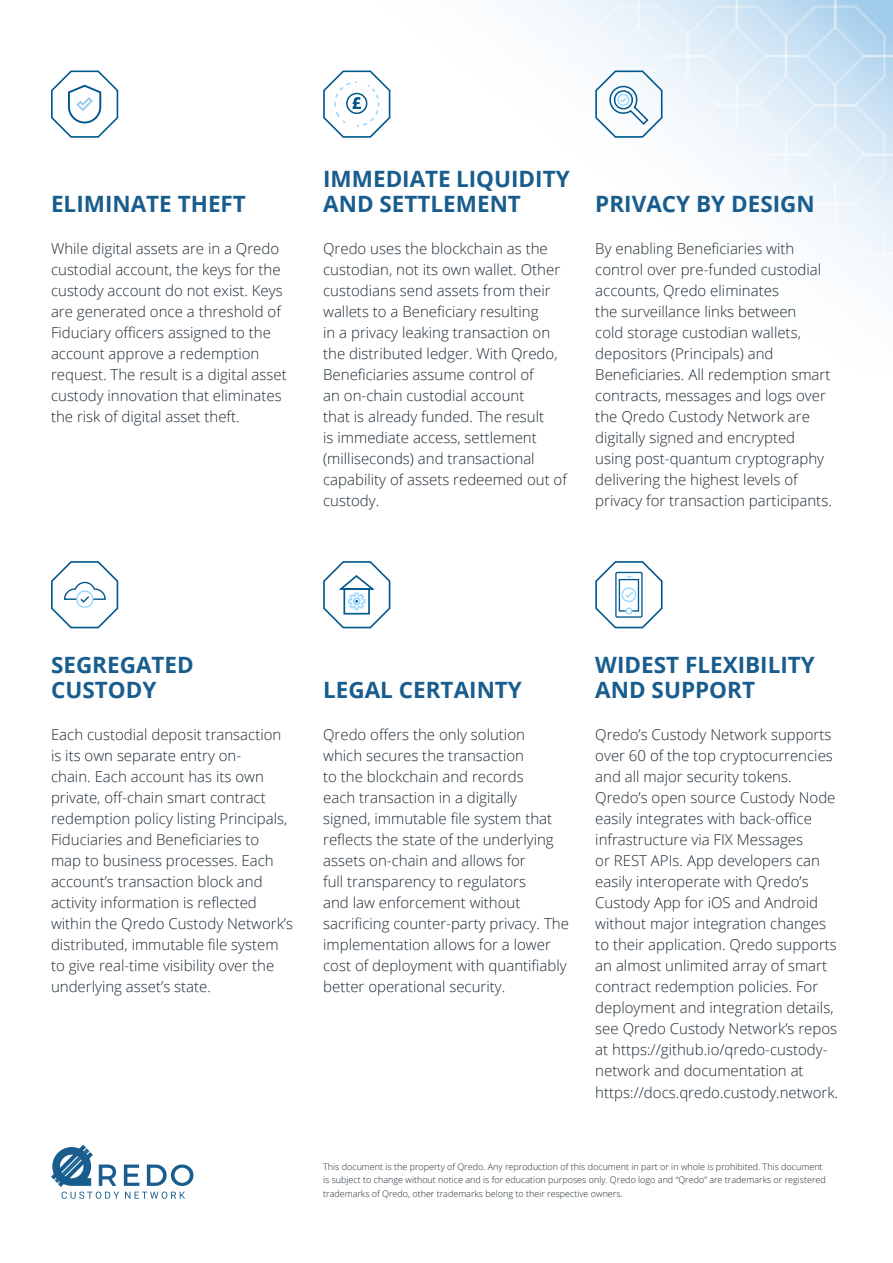
<style>
.page{position:relative;width:893px;height:1263px;background:#fff}
.page>*{position:absolute;margin:0;border:0;box-sizing:border-box;transform-origin:0 0}
.t1{font:700 22.5px/25.5px "Open Sans";color:#195d8e}
.t2{font:300 15px/21px "Open Sans";color:#1d2a33}
.t3{font:300 9px/13.5px "Open Sans";color:#1d2a33}
</style>
<div class="page">
<img style="left:525px;top:0;width:368px;height:275px">
<svg style="left:51px;top:1145px;width:142px;height:54px"></svg>
<svg style="left:51px;top:70px;width:68px;height:68px"></svg>
<svg style="left:323px;top:70px;width:68px;height:68px"></svg>
<svg style="left:594px;top:69px;width:69px;height:70px"></svg>
<svg style="left:51px;top:561px;width:68px;height:68px"></svg>
<svg style="left:323px;top:561px;width:68px;height:68px"></svg>
<svg style="left:595px;top:561px;width:68px;height:68px"></svg>
<p class="t1" style="left:51px;top:191px;width:196px">ELIMINATE THEFT</p>
<p class="t2" style="left:51px;top:238px;width:237px">While digital assets are in a Qredo custodial account, the keys for the custody account do not exist. Keys are generated once a threshold of Fiduciary officers assigned to the account approve a redemption request. The result is a digital asset custody innovation that eliminates the risk of digital asset theft.</p>
<p class="t1" style="left:323px;top:165px;width:248px">IMMEDIATE LIQUIDITY<br>AND SETTLEMENT</p>
<p class="t2" style="left:323px;top:238px;width:245px">Qredo uses the blockchain as the custodian, not its own wallet. Other custodians send assets from their wallets to a Beneficiary resulting<br>in a privacy leaking transaction on the distributed ledger. With Qredo,<br>Beneficiaries assume control of<br>an on-chain custodial account<br>that is already funded. The result<br>is immediate access, settlement (milliseconds) and transactional capability of assets redeemed out of custody.</p>
<p class="t1" style="left:595px;top:191px;width:221px">PRIVACY BY DESIGN</p>
<p class="t2" style="left:595px;top:238px;width:238px">By enabling Beneficiaries with control over pre-funded custodial accounts, Qredo eliminates<br>the surveillance links between<br>cold storage custodian wallets, depositors (Principals) and Beneficiaries. All redemption smart contracts, messages and logs over the Qredo Custody Network are digitally signed and encrypted using post-quantum cryptography delivering the highest levels of privacy for transaction participants.</p>
<p class="t1" style="left:51px;top:651px;width:144px">SEGREGATED<br>CUSTODY</p>
<p class="t2" style="left:51px;top:724px;width:244px">Each custodial deposit transaction is its own separate entry on-<br>chain. Each account has its own private, off-chain smart contract redemption policy listing Principals, Fiduciaries and Beneficiaries to map to business processes. Each account’s transaction block and activity information is reflected within the Qredo Custody Network’s distributed, immutable file system to give real-time visibility over the underlying asset’s state.</p>
<p class="t1" style="left:323px;top:677px;width:200px">LEGAL CERTAINTY</p>
<p class="t2" style="left:323px;top:724px;width:247px">Qredo offers the only solution<br>which secures the transaction<br>to the blockchain and records<br>each transaction in a digitally<br>signed, immutable file system that reflects the state of the underlying assets on-chain and allows for<br>full transparency to regulators<br>and law enforcement without sacrificing counter-party privacy. The implementation allows for a lower cost of deployment with quantifiably better operational security.</p>
<p class="t1" style="left:595px;top:651px;width:221px">WIDEST FLEXIBILITY<br>AND SUPPORT</p>
<p class="t2" style="left:595px;top:724px;width:244px">Qredo’s Custody Network supports over 60 of the top cryptocurrencies and all major security tokens.<br>Qredo’s open source Custody Node easily integrates with back-office infrastructure via FIX Messages<br>or REST APIs. App developers can easily interoperate with Qredo’s Custody App for iOS and Android without major integration changes to their application. Qredo supports an almost unlimited array of smart contract redemption policies. For deployment and integration details, see Qredo Custody Network’s repos at https://github.io/qredo-custody&shy;network and documentation at https://docs.qredo.custody.network.</p>
<p class="t3" style="left:323px;top:1159px;width:504px">This document is the property of Qredo. Any reproduction of this document in part or in whole is prohibited. This document is subject to change without notice and is for education purposes only. Qredo logo and “Qredo” are trademarks or registered trademarks of Qredo, other trademarks belong to their respective owners.</p>
</div>
